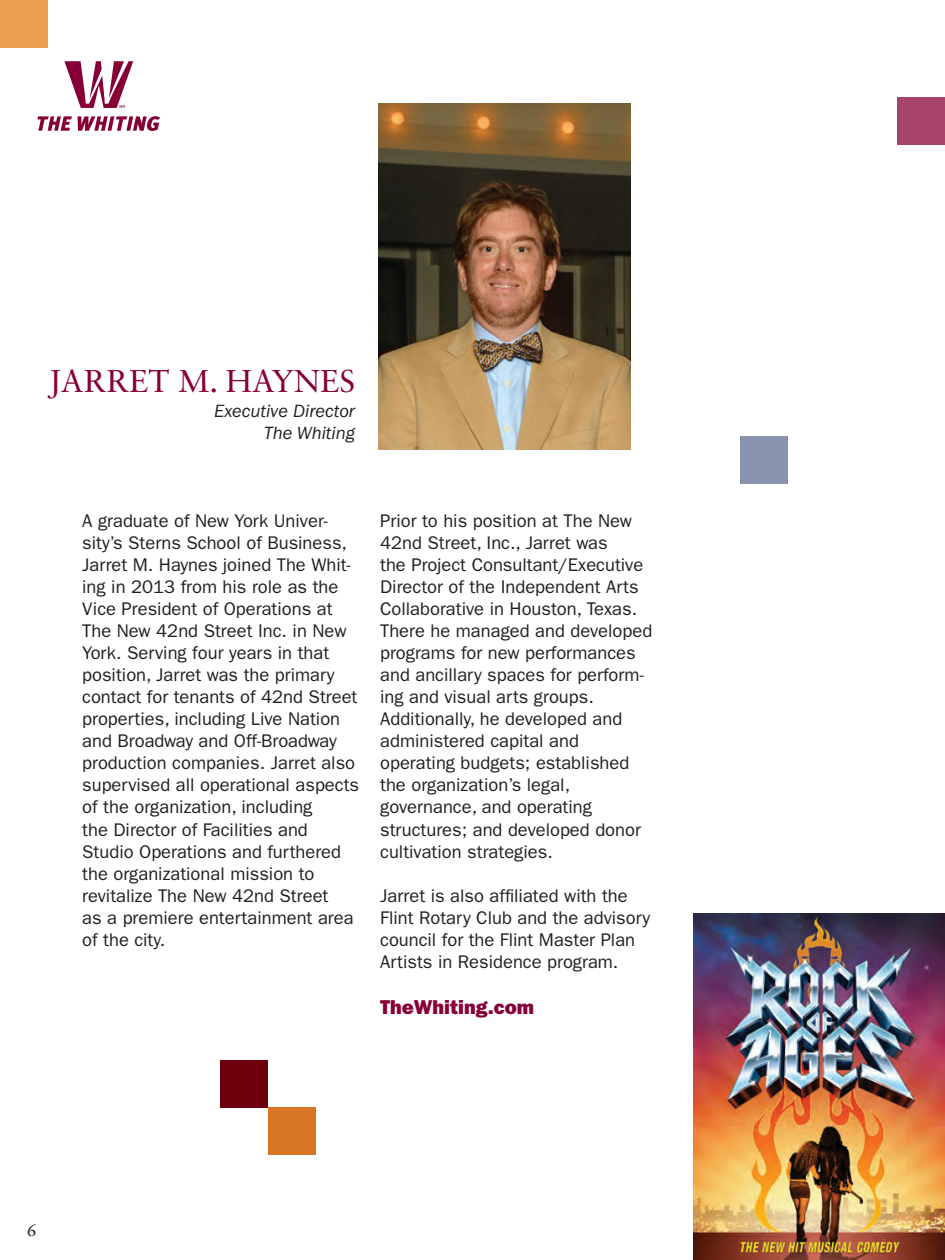
<style>
.page{position:relative;width:945px;height:1260px;background:#fff}
.page>*{position:absolute;margin:0;border:0;box-sizing:border-box;transform-origin:0 0}
.Subhead{font:31.5px "Sabon LT Std";color:#860037}
.Body{font:20.12px "ITC Franklin Gothic Std Hvy";color:#860037}
.Body-2{font:18.38px/22.1px "ITC Franklin Gothic Std";color:#231f20}
.Body-3{font:italic 18.38px/22.1px "ITC Franklin Gothic Std";color:#231f20;text-align:right}
.Subhead-2{font:18.38px "Sabon LT Std";color:#231f20}
</style>
<div class="page">
<img style="left:693px;top:914px;width:252px;height:346px">
<svg style="left:37px;top:116px;width:35px;height:15px"></svg>
<svg style="left:78px;top:116px;width:82px;height:15px"></svg>
<svg style="left:64px;top:61px;width:69px;height:47px"></svg>
<img style="left:379px;top:103px;width:252px;height:347px">
<div style="left:0;top:0;width:47px;height:47px;background:#ec9f4f"></div>
<div style="left:740px;top:436px;width:48px;height:48px;background:#8894ae"></div>
<div style="left:268px;top:1108px;width:47px;height:47px;background:#d87625"></div>
<div style="left:221px;top:1060px;width:47px;height:48px;background:#6e000e"></div>
<div style="left:898px;top:98px;width:47px;height:47px;background:#a7436b"></div>
<p class="Subhead" style="left:49px;top:362px;width:308px">JARRET M. HAYNES</p>
<p class="Body-3" style="left:214px;top:400px;width:142px">Executive Director<br>The Whiting</p>
<p class="Body-2" style="left:82px;top:510px;width:278px">A graduate of New York Univer&shy;sity’s Sterns School of Business,<br>Jarret M. Haynes joined The Whit&shy;ing in 2013 from his role as the<br>Vice President of Operations at<br>The New 42nd Street Inc. in New<br>York. Serving four years in that position, Jarret was the primary contact for tenants of 42nd Street properties, including Live Nation and Broadway and Off-Broadway production companies. Jarret also supervised all operational aspects of the organization, including<br>the Director of Facilities and<br>Studio Operations and furthered the organizational mission to revitalize The New 42nd Street<br>as a premiere entertainment area of the city.</p>
<p class="Body-2" style="left:380px;top:510px;width:274px">Prior to his position at The New<br>42nd Street, Inc., Jarret was<br>the Project Consultant/Executive<br>Director of the Independent Arts<br>Collaborative in Houston, Texas.<br>There he managed and developed programs for new performances and ancillary spaces for perform&shy;ing and visual arts groups.<br>Additionally, he developed and administered capital and operating budgets; established the organization’s legal, governance, and operating structures; and developed donor cultivation strategies.</p>
<p class="Body-2" style="left:380px;top:885px;width:272px">Jarret is also affiliated with the Flint Rotary Club and the advisory council for the Flint Master Plan Artists in Residence program.</p>
<p class="Body" style="left:380px;top:995px;width:156px">TheWhiting.com</p>
<p class="Subhead-2" style="left:27px;top:1218px;width:12px">6</p>
</div>
